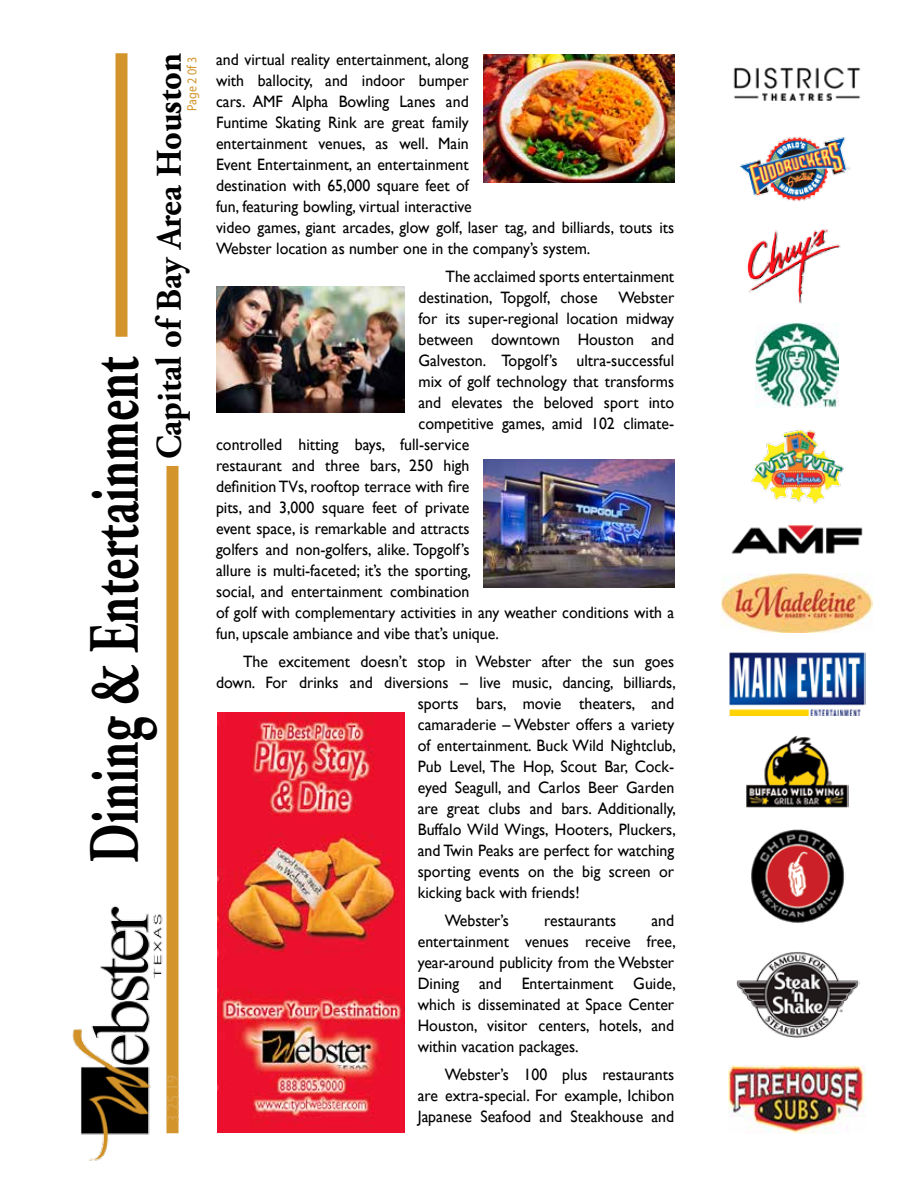
<style>
.page{position:relative;width:918px;height:1188px;background:#fff}
.page>*{position:absolute;margin:0;border:0;box-sizing:border-box;transform-origin:0 0}
.t1{font:700 72px "Adobe Garamond Pro";color:#000;scale:.69 1}
.t2{font:700 36px "Adobe Garamond Pro";color:#000;scale:.96 1}
.t3{font:16.5px/21px "Gill Sans";color:#000;scale:.96 1}
.t4{font:16.5px "Gill Sans";color:#d8a248}
.t5{font:13.5px "Myriad Pro";color:#d2942b;scale:.9 1}
</style>
<div class="page">
<img style="left:72px;top:905px;width:97px;height:256px">
<div style="left:166px;top:466px;width:12px;height:667px;background:#d2942b"></div>
<div style="left:115px;top:53px;width:12px;height:284px;background:#d2942b"></div>
<img style="left:731px;top:525px;width:132px;height:29px">
<img style="left:751px;top:429px;width:93px;height:75px">
<img style="left:746px;top:735px;width:103px;height:72px">
<img style="left:729px;top:652px;width:137px;height:63px">
<img style="left:751px;top:829px;width:93px;height:94px">
<img style="left:728px;top:1065px;width:138px;height:69px">
<img style="left:216px;top:287px;width:189px;height:126px">
<img style="left:483px;top:54px;width:192px;height:128px">
<img style="left:722px;top:574px;width:151px;height:58px">
<img style="left:756px;top:324px;width:83px;height:84px">
<img style="left:736px;top:952px;width:123px;height:86px">
<img style="left:747px;top:229px;width:94px;height:75px">
<img style="left:483px;top:459px;width:192px;height:128px">
<img style="left:739px;top:136px;width:111px;height:66px">
<img style="left:733px;top:67px;width:128px;height:34px">
<img style="left:217px;top:712px;width:188px;height:420px">
<h2 class="t2" style="left:149px;top:459px;width:425px;rotate:-90deg">Capital of Bay Area Houston</h2>
<p class="t5" style="left:184px;top:111px;width:62px;rotate:-90deg">Page 2 0f 3</p>
<p class="t3" style="left:216px;top:50px;width:479px">and virtual reality entertainment, along<br>with ballocity, and indoor bumper<br>cars. AMF Alpha Bowling Lanes and<br>Funtime Skating Rink are great family<br>entertainment venues, as well. Main<br>Event Entertainment, an entertainment<br>destination with 65,000 square feet of<br>fun, featuring bowling, virtual interactive<br>video games, giant arcades, glow golf, laser tag, and billiards, touts its Webster location as number one in the company’s system.</p>
<p class="t3" style="left:418px;top:266px;width:268px;text-indent:27px">The acclaimed sports entertainment destination, Topgolf, chose</p>
<p class="t3" style="left:618px;top:287px;width:60px">Webster</p>
<p class="t3" style="left:418px;top:308px;width:268px">for its super-regional location midway</p>
<p class="t3" style="left:418px;top:329px;width:268px">between downtown Houston and</p>
<p class="t3" style="left:418px;top:350px;width:268px">Galveston. Topgolf’s ultra-successful</p>
<p class="t3" style="left:418px;top:371px;width:268px">mix of golf technology that transforms</p>
<p class="t3" style="left:418px;top:392px;width:268px">and elevates the beloved sport into</p>
<p class="t3" style="left:418px;top:413px;width:268px">competitive games, amid 102 climate-</p>
<p class="t3" style="left:216px;top:434px;width:266px">controlled hitting bays, full-service</p>
<p class="t3" style="left:216px;top:455px;width:266px">restaurant and three bars, 250 high</p>
<p class="t3" style="left:216px;top:476px;width:266px">definition TVs, rooftop terrace with fire</p>
<p class="t3" style="left:216px;top:497px;width:266px">pits, and 3,000 square feet of private</p>
<p class="t3" style="left:216px;top:519px;width:266px">event space, is remarkable and attracts</p>
<p class="t3" style="left:216px;top:540px;width:266px">golfers and non-golfers, alike. Topgolf’s</p>
<p class="t3" style="left:216px;top:561px;width:267px">allure is multi-faceted; it’s the sporting,</p>
<p class="t3" style="left:216px;top:582px;width:266px">social, and entertainment combination</p>
<p class="t3" style="left:216px;top:603px;width:479px">of golf with complementary activities in any weather conditions with a</p>
<p class="t3" style="left:216px;top:624px;width:296px">fun, upscale ambiance and vibe that’s unique.</p>
<p class="t3" style="left:243px;top:651px;width:451px">The excitement doesn’t stop in Webster after the sun goes</p>
<p class="t3" style="left:216px;top:672px;width:481px">down. For drinks and diversions – live music, dancing, billiards,</p>
<p class="t3" style="left:418px;top:693px;width:269px">sports bars, movie theaters, and</p>
<p class="t3" style="left:418px;top:714px;width:269px">camaraderie – Webster offers a variety</p>
<p class="t3" style="left:418px;top:735px;width:270px">of entertainment. Buck Wild Nightclub,</p>
<p class="t3" style="left:418px;top:756px;width:269px">Pub Level, The Hop, Scout Bar, Cock-</p>
<p class="t3" style="left:418px;top:777px;width:269px">eyed Seagull, and Carlos Beer Garden</p>
<p class="t3" style="left:418px;top:798px;width:270px">are great clubs and bars. Additionally,</p>
<p class="t3" style="left:418px;top:819px;width:270px">Buffalo Wild Wings, Hooters, Pluckers,</p>
<p class="t3" style="left:418px;top:840px;width:269px">and Twin Peaks are perfect for watching</p>
<p class="t3" style="left:418px;top:861px;width:269px">sporting events on the big screen or</p>
<p class="t3" style="left:418px;top:882px;width:170px">kicking back with friends!</p>
<p class="t3" style="left:445px;top:910px;width:68px">Webster’s</p>
<p class="t3" style="left:544px;top:910px;width:76px">restaurants</p>
<h1 class="t1" style="left:73px;top:863px;width:737px;rotate:-90deg">Dining &amp; Entertainment</h1>
<p class="t3" style="left:418px;top:910px;width:270px;text-align:justify;text-indent:234px">and entertainment venues receive free, year-around publicity from the Webster Dining and Entertainment Guide, which is disseminated at Space Center Houston, visitor centers, hotels, and within vacation packages.</p>
<p class="t3" style="left:418px;top:1064px;width:269px;text-align:justify;text-indent:27px">Webster’s 100 plus restaurants are extra-special. For example, Ichibon Japanese Seafood and Steakhouse and</p>
<p class="t4" style="left:163px;top:1123px;width:50px;rotate:-90deg">3.25.19</p>
</div>
